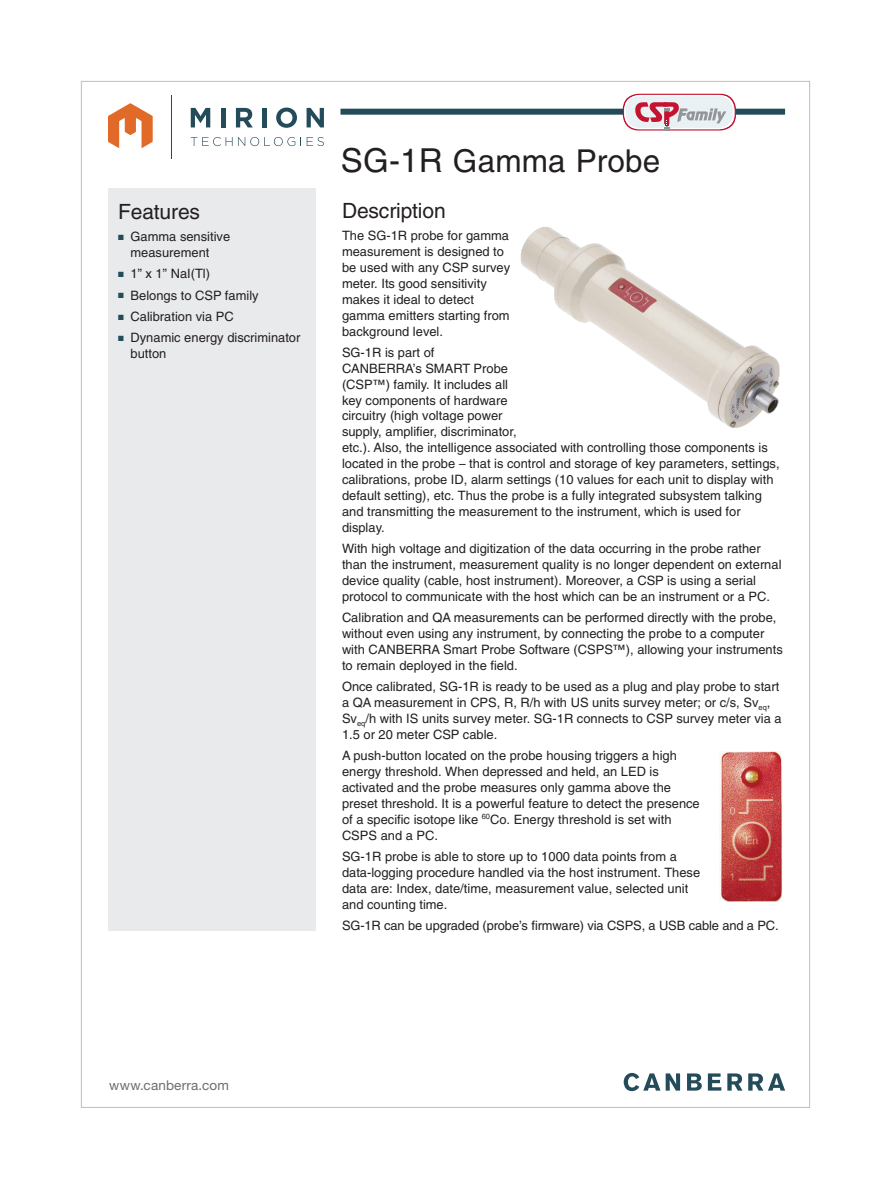
<style>
.page{position:relative;width:891px;height:1188px;background:#fff}
.page>*{position:absolute;margin:0;border:0;box-sizing:border-box;transform-origin:0 0}
.Main_Head{font:31.5px "Helvetica";letter-spacing:.005em;color:#231f20}
.Heads_for_Features{font:21px "Helvetica";letter-spacing:-.005em;color:#231f20}
.t1{font:13.5px "Helvetica Neue";letter-spacing:.015em;color:#6c6d70}
.Body_Text{font:12.9px/15.9px "Helvetica";color:#231f20}
.Body_Text_With_Bulle{font:12.9px/15.9px "Helvetica";color:#231f20}
.s1{color:#244b59}
.s2{font-size:33px}
</style>
<div class="page">
<div style="left:108px;top:188px;width:208px;height:743px;background:#e9eaeb"></div>
<img style="left:719px;top:752px;width:63px;height:150px">
<img style="left:520px;top:227px;width:260px;height:201px">
<div style="left:340px;top:109px;width:445px;height:6px;background:#244b59"></div>
<div style="left:624px;top:94px;width:111px;height:36px;background:#e9f1f5;border-radius:15px"></div>
<div style="left:623px;top:94px;width:113px;height:36px;border:2px solid #c3102e;border-radius:15px"></div>
<div style="left:624px;top:95px;width:110px;height:34px;border:2px solid #fff;border-radius:15px"></div>
<svg style="left:635px;top:102px;width:91px;height:28px"></svg>
<svg style="left:624px;top:1073px;width:161px;height:18px"></svg>
<hr style="left:171px;top:95px;width:1px;height:64px;background:#244b59">
<svg style="left:191px;top:137px;width:104px;height:9px"></svg>
<svg style="left:306px;top:137px;width:18px;height:9px"></svg>
<svg style="left:191px;top:108px;width:19px;height:19px"></svg>
<hr style="left:221px;top:108px;width:4px;height:19px;background:#244b59">
<svg style="left:236px;top:108px;width:17px;height:19px"></svg>
<hr style="left:262px;top:108px;width:4px;height:19px;background:#244b59">
<svg style="left:276px;top:108px;width:21px;height:20px"></svg>
<svg style="left:307px;top:108px;width:17px;height:19px"></svg>
<svg style="left:108px;top:103px;width:45px;height:45px"></svg>
<p class="Heads_for_Features" style="left:118px;top:200px;width:83px">Features</p>
<p class="Body_Text_With_Bulle" style="left:131px;top:229px;width:101px;text-indent:-12px"><span class="s1">■</span> Gamma sensitive measurement</p>
<p class="Body_Text_With_Bulle" style="left:118px;top:266px;width:93px"><span class="s1">■</span> 1” x 1” NaI(Tl)</p>
<p class="Body_Text_With_Bulle" style="left:118px;top:287px;width:142px"><span class="s1">■</span> Belongs to CSP family</p>
<p class="Body_Text_With_Bulle" style="left:118px;top:308px;width:117px"><span class="s1">■</span> Calibration via PC</p>
<p class="Body_Text_With_Bulle" style="left:131px;top:330px;width:171px;text-indent:-12px"><span class="s1">■</span> Dynamic energy discriminator button</p>
<p class="Main_Head" style="left:341px;top:143px;width:321px"><span class="s2">SG-1R</span> Gamma Probe</p>
<p class="Heads_for_Features" style="left:342px;top:199px;width:105px">Description</p>
<p class="Body_Text" style="left:342px;top:228px;width:170px">The SG-1R probe for gamma measurement is designed to be used with any CSP survey meter. Its good sensitivity makes it ideal to detect gamma emitters starting from background level.</p>
<p class="Body_Text" style="left:342px;top:344px;width:439px">SG-1R is part of<br>CANBERRA’s SMART Probe<br>(CSP™) family. It includes all<br>key components of hardware<br>circuitry (high voltage power<br>supply, amplifier, discriminator,<br>etc.). Also, the intelligence associated with controlling those components is located in the probe – that is control and storage of key parameters, settings, calibrations, probe ID, alarm settings (10 values for each unit to display with default setting), etc. Thus the probe is a fully integrated subsystem talking and transmitting the measurement to the instrument, which is used for display.</p>
<p class="Body_Text" style="left:342px;top:541px;width:441px">With high voltage and digitization of the data occurring in the probe rather than the instrument, measurement quality is no longer dependent on external device quality (cable, host instrument). Moreover, a CSP is using a serial protocol to communicate with the host which can be an instrument or a PC.</p>
<p class="Body_Text" style="left:342px;top:610px;width:442px">Calibration and QA measurements can be performed directly with the probe, without even using any instrument, by connecting the probe to a computer with CANBERRA Smart Probe Software (CSPS™), allowing your instruments to remain deployed in the field.</p>
<p class="Body_Text" style="left:342px;top:679px;width:441px">Once calibrated, SG-1R is ready to be used as a plug and play probe to start a QA measurement in CPS, R, R/h with US units survey meter; or c/s, Sv<sub>eq</sub>, Sv<sub>eq</sub>/h with IS units survey meter. SG-1R connects to CSP survey meter via a 1.5 or 20 meter CSP cable.</p>
<p class="Body_Text" style="left:342px;top:748px;width:359px">A push-button located on the probe housing triggers a high energy threshold. When depressed and held, an LED is activated and the probe measures only gamma above the preset threshold. It is a powerful feature to detect the presence of a specific isotope like <sup>60</sup>Co. Energy threshold is set with CSPS and a PC.</p>
<p class="Body_Text" style="left:342px;top:848px;width:360px">SG-1R probe is able to store up to 1000 data points from a data-logging procedure handled via the host instrument. These data are: Index, date/time, measurement value, selected unit and counting time.</p>
<p class="Body_Text" style="left:342px;top:917px;width:438px">SG-1R can be upgraded (probe’s firmware) via CSPS, a USB cable and a PC.</p>
<p class="t1" style="left:109px;top:1078px;width:121px">www.canberra.com</p>
</div>
